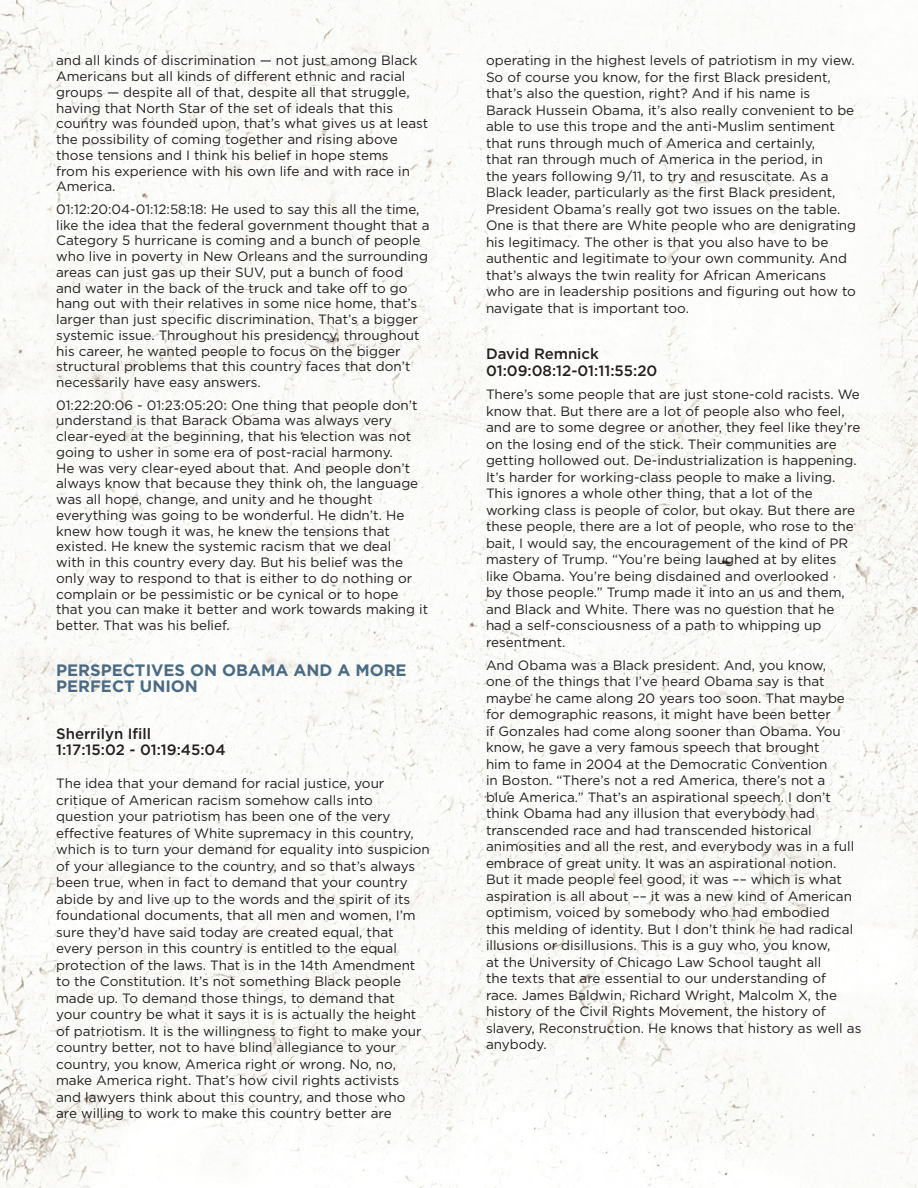
<style>
.page{position:relative;width:918px;height:1188px;background:#fff}
.page>*{position:absolute;margin:0;border:0;box-sizing:border-box;transform-origin:0 0}
.body_copy{font:700 16.5px/16.5px "Gotham";color:#4b6b84}
.body_copy-2{font:500 15px/16.5px "Gotham";color:#231f20}
.body_copy-3{font:13.5px/16.5px "Gotham";color:#231f20}
</style>
<div class="page">
<img style="left:0;top:0;width:918px;height:1188px">
<p class="body_copy-3" style="left:56px;top:52px;width:374px;line-height:15.8px">and all kinds of discrimination — not just among Black Americans but all kinds of different ethnic and racial groups — despite all of that, despite all that struggle, having that North Star of the set of ideals that this country was founded upon, that’s what gives us at least the possibility of coming together and rising above those tensions and I think his belief in hope stems<br>from his experience with his own life and with race in America.</p>
<p class="body_copy-3" style="left:56px;top:201px;width:375px;line-height:15.8px">01:12:20:04-01:12:58:18: He used to say this all the time, like the idea that the federal government thought that a Category 5 hurricane is coming and a bunch of people who live in poverty in New Orleans and the surrounding areas can just gas up their SUV, put a bunch of food and water in the back of the truck and take off to go hang out with their relatives in some nice home, that’s larger than just specific discrimination. That’s a bigger systemic issue. Throughout his presidency, throughout his career, he wanted people to focus on the bigger structural problems that this country faces that don’t necessarily have easy answers.</p>
<p class="body_copy-3" style="left:56px;top:397px;width:374px;line-height:15.8px">01:22:20:06 - 01:23:05:20: One thing that people don’t understand is that Barack Obama was always very clear-eyed at the beginning, that his election was not going to usher in some era of post-racial harmony.<br>He was very clear-eyed about that. And people don’t always know that because they think oh, the language was all hope, change, and unity and he thought everything was going to be wonderful. He didn’t. He knew how tough it was, he knew the tensions that existed. He knew the systemic racism that we deal<br>with in this country every day. But his belief was the only way to respond to that is either to do nothing or complain or be pessimistic or be cynical or to hope that you can make it better and work towards making it better. That was his belief.</p>
<p class="body_copy" style="left:56px;top:661px;width:352px">PERSPECTIVES ON OBAMA AND A MORE<br>PERFECT UNION</p>
<p class="body_copy-2" style="left:56px;top:725px;width:171px">Sherrilyn Ifill<br>1:17:15:02 - 01:19:45:04</p>
<p class="body_copy-3" style="left:56px;top:775px;width:375px">The idea that your demand for racial justice, your critique of American racism somehow calls into question your patriotism has been one of the very effective features of White supremacy in this country, which is to turn your demand for equality into suspicion of your allegiance to the country, and so that’s always been true, when in fact to demand that your country abide by and live up to the words and the spirit of its foundational documents, that all men and women, I’m sure they’d have said today are created equal, that every person in this country is entitled to the equal protection of the laws. That is in the 14th Amendment to the Constitution. It’s not something Black people made up. To demand those things, to demand that<br>your country be what it says it is is actually the height of patriotism. It is the willingness to fight to make your country better, not to have blind allegiance to your country, you know, America right or wrong. No, no, make America right. That’s how civil rights activists<br>and lawyers think about this country, and those who<br>are willing to work to make this country better are</p>
<p class="body_copy-3" style="left:486px;top:52px;width:372px">operating in the highest levels of patriotism in my view.<br>So of course you know, for the first Black president, that’s also the question, right? And if his name is Barack Hussein Obama, it’s also really convenient to be able to use this trope and the anti-Muslim sentiment that runs through much of America and certainly,<br>that ran through much of America in the period, in<br>the years following 9/11, to try and resuscitate. As a Black leader, particularly as the first Black president, President Obama’s really got two issues on the table.<br>One is that there are White people who are denigrating his legitimacy. The other is that you also have to be authentic and legitimate to your own community. And that’s always the twin reality for African Americans who are in leadership positions and figuring out how to navigate that is important too.</p>
<p class="body_copy-2" style="left:486px;top:345px;width:173px">David Remnick<br>01:09:08:12-01:11:55:20</p>
<p class="body_copy-3" style="left:486px;top:386px;width:376px">There’s some people that are just stone-cold racists. We know that. But there are a lot of people also who feel, and are to some degree or another, they feel like they’re on the losing end of the stick. Their communities are getting hollowed out. De-industrialization is happening.<br>It’s harder for working-class people to make a living.<br>This ignores a whole other thing, that a lot of the working class is people of color, but okay. But there are these people, there are a lot of people, who rose to the bait, I would say, the encouragement of the kind of PR mastery of Trump. “You’re being laughed at by elites like Obama. You’re being disdained and overlooked<br>by those people.” Trump made it into an us and them, and Black and White. There was no question that he had a self-consciousness of a path to whipping up resentment.</p>
<p class="body_copy-3" style="left:486px;top:657px;width:377px">And Obama was a Black president. And, you know,<br>one of the things that I’ve heard Obama say is that maybe he came along 20 years too soon. That maybe for demographic reasons, it might have been better<br>if Gonzales had come along sooner than Obama. You know, he gave a very famous speech that brought<br>him to fame in 2004 at the Democratic Convention<br>in Boston. “There’s not a red America, there’s not a<br>blue America.” That’s an aspirational speech. I don’t think Obama had any illusion that everybody had transcended race and had transcended historical animosities and all the rest, and everybody was in a full embrace of great unity. It was an aspirational notion.<br>But it made people feel good, it was –– which is what aspiration is all about –– it was a new kind of American optimism, voiced by somebody who had embodied<br>this melding of identity. But I don’t think he had radical illusions or disillusions. This is a guy who, you know,<br>at the University of Chicago Law School taught all<br>the texts that are essential to our understanding of<br>race. James Baldwin, Richard Wright, Malcolm X, the history of the Civil Rights Movement, the history of slavery, Reconstruction. He knows that history as well as anybody.</p>
</div>
